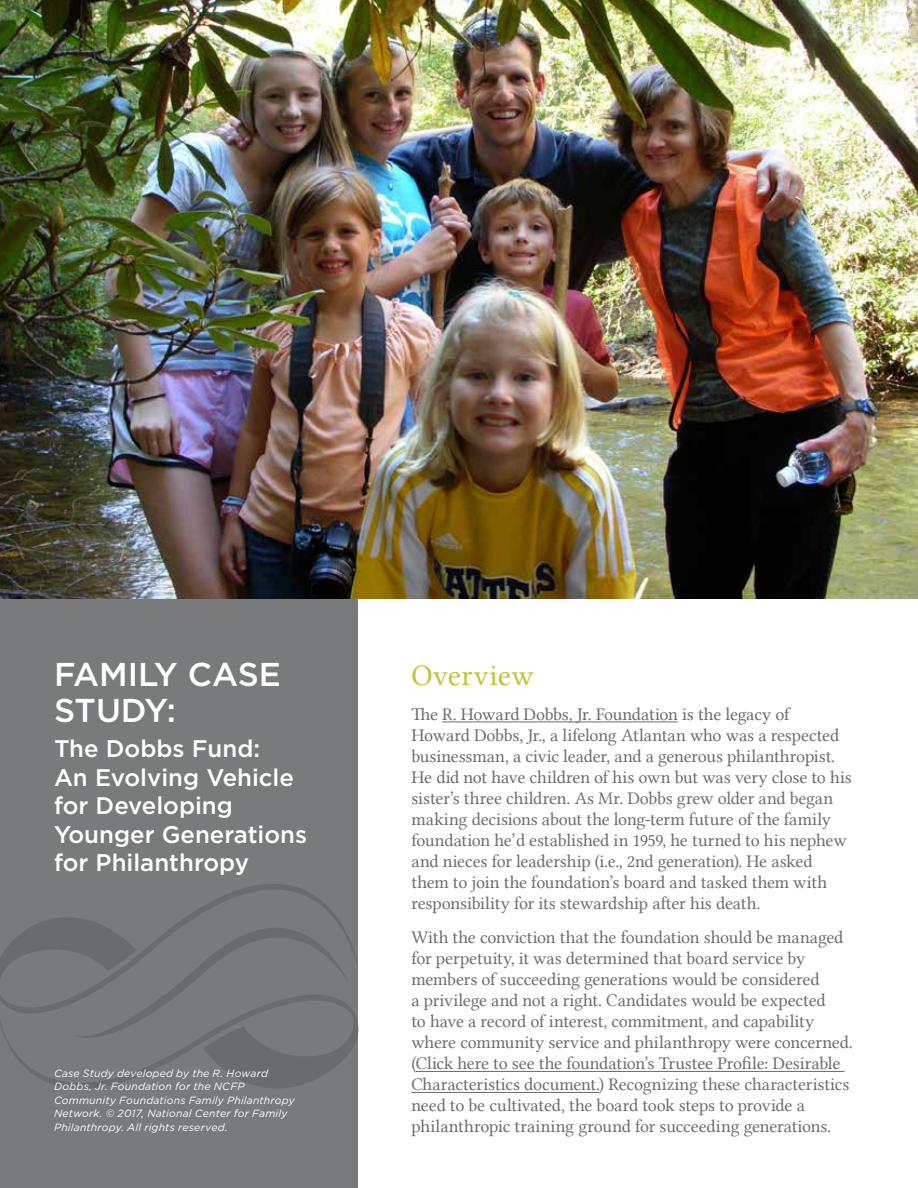
<style>
.page{position:relative;width:918px;height:1188px;background:#fff}
.page>*{position:absolute;margin:0;border:0;box-sizing:border-box;transform-origin:0 0}
.t1{font:500 33px/36px "Gotham";color:#fff}
.t2{font:30px "Lin Libertine";letter-spacing:.01em;color:#b7c933}
.t3{font:500 24px/28.5px "Gotham";color:#fff}
.t4{font:18px/21px "Lin Libertine";letter-spacing:-.01em;color:#6a6b6d}
.t5{font:italic 10.5px/13.5px "Gotham";letter-spacing:.02em;color:#fff}
</style>
<div class="page">
<div style="left:0;top:279px;width:357px;height:909px;background:#797a7c"></div>
<hr style="left:442px;top:722px;width:236px;height:1px;background:#6a6b6d">
<hr style="left:416px;top:1071px;width:429px;height:1px;background:#6a6b6d">
<hr style="left:411px;top:1092px;width:188px;height:1px;background:#6a6b6d">
<svg style="left:32px;top:884px;width:326px;height:43px"></svg>
<svg style="left:0;top:927px;width:359px;height:162px"></svg>
<img style="left:0;top:0;width:918px;height:599px">
<h1 class="t1" style="left:54px;top:656px;width:229px">FAMILY CASE<br>STUDY:</h1>
<h3 class="t3" style="left:54px;top:734px;width:255px">The Dobbs Fund:<br>An Evolving Vehicle for Developing<br>Younger Generations for Philanthropy</h3>
<p class="t5" style="left:54px;top:1066px;width:242px">Case Study developed by the R. Howard Dobbs, Jr. Foundation for the NCFP Community Foundations Family Philanthropy Network. © 2017, National Center for Family Philanthropy. All rights reserved.</p>
<h2 class="t2" style="left:411px;top:658px;width:124px">Overview</h2>
<p class="t4" style="left:411px;top:703px;width:442px">The R. Howard Dobbs, Jr. Foundation is the legacy of Howard Dobbs, Jr., a lifelong Atlantan who was a respected businessman, a civic leader, and a generous philanthropist.<br>He did not have children of his own but was very close to his sister’s three children. As Mr. Dobbs grew older and began making decisions about the long-term future of the family foundation he’d established in 1959, he turned to his nephew and nieces for leadership (i.e., 2nd generation). He asked them to join the foundation’s board and tasked them with responsibility for its stewardship after his death.</p>
<p class="t4" style="left:411px;top:927px;width:443px">With the conviction that the foundation should be managed for perpetuity, it was determined that board service by members of succeeding generations would be considered<br>a privilege and not a right. Candidates would be expected<br>to have a record of interest, commitment, and capability where community service and philanthropy were concerned. (Click here to see the foundation’s Trustee Profile: Desirable Characteristics document.) Recognizing these characteristics need to be cultivated, the board took steps to provide a philanthropic training ground for succeeding generations.</p>
</div>
